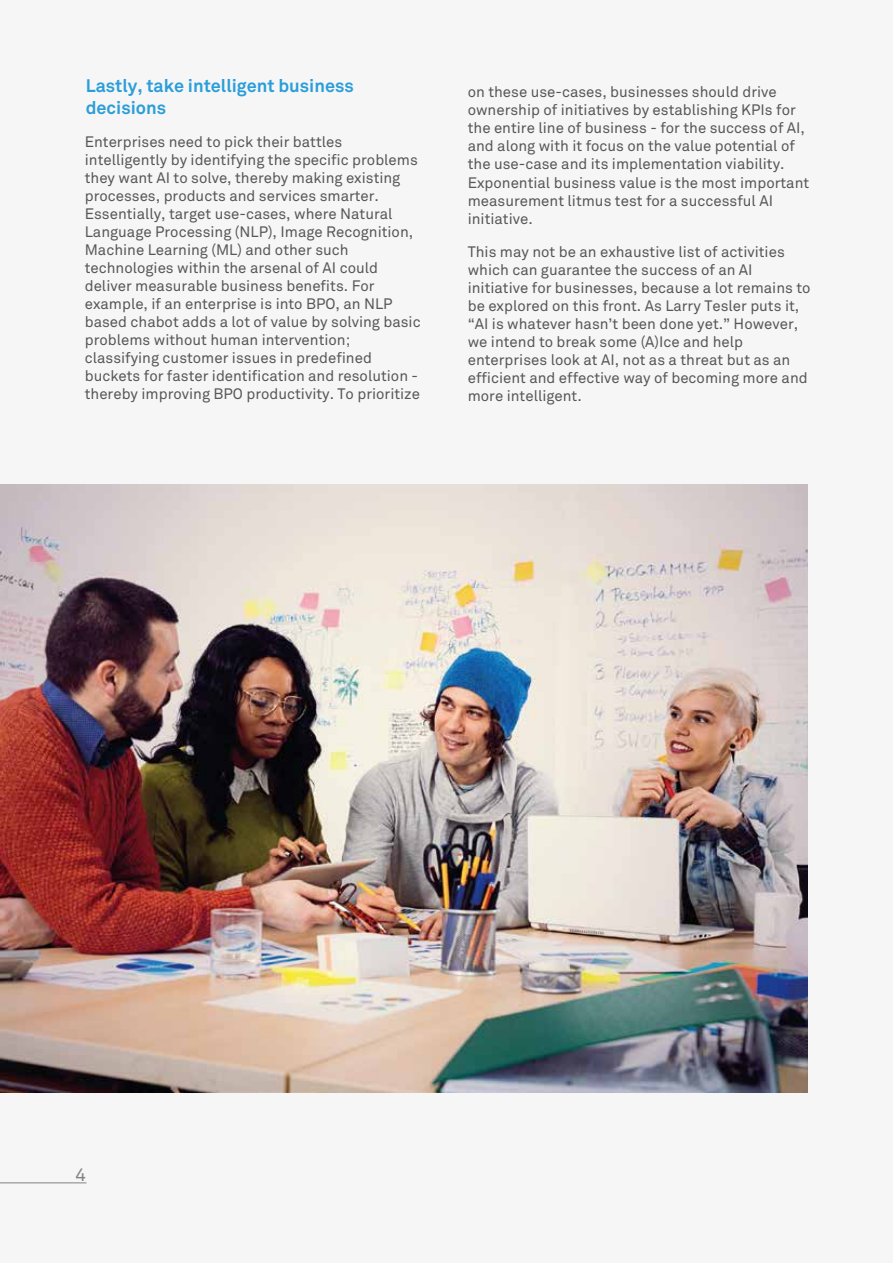
<style>
.page{position:relative;width:893px;height:1263px;background:#f6f6f6}
.page>*{position:absolute;margin:0;border:0;box-sizing:border-box;transform-origin:0 0}
.t1{font:700 18px/22.5px "Wipro Akkurat";color:#2b9ed9}
.t2{font:18px "Wipro Akkurat Mono";color:#808284}
.t3{font:15px/18px "Wipro Akkurat";color:#575756}
</style>
<div class="page">
<hr style="left:0;top:1182px;width:86px;height:1px;background:#808284">
<img style="left:0;top:485px;width:808px;height:608px">
<p class="t1" style="left:86px;top:74px;width:270px">Lastly, take intelligent business decisions</p>
<p class="t3" style="left:468px;top:83px;width:343px">on these use-cases, businesses should drive ownership of initiatives by establishing KPIs for the entire line of business - for the success of AI, and along with it focus on the value potential of the use-case and its implementation viability.<br>Exponential business value is the most important measurement litmus test for a successful AI initiative.</p>
<p class="t3" style="left:468px;top:242px;width:344px">This may not be an exhaustive list of activities which can guarantee the success of an AI initiative for businesses, because a lot remains to be explored on this front. As Larry Tesler puts it, “AI is whatever hasn’t been done yet.” However, we intend to break some (A)Ice and help enterprises look at AI, not as a threat but as an efficient and effective way of becoming more and more intelligent.</p>
<p class="t3" style="left:85px;top:133px;width:337px">Enterprises need to pick their battles intelligently by identifying the specific problems they want AI to solve, thereby making existing processes, products and services smarter.<br>Essentially, target use-cases, where Natural Language Processing (NLP), Image Recognition, Machine Learning (ML) and other such technologies within the arsenal of AI could deliver measurable business benefits. For example, if an enterprise is into BPO, an NLP based chabot adds a lot of value by solving basic problems without human intervention; classifying customer issues in predefined buckets for faster identification and resolution - thereby improving BPO productivity. To prioritize</p>
<p class="t2" style="left:75px;top:1164px;width:13px">4</p>
</div>
